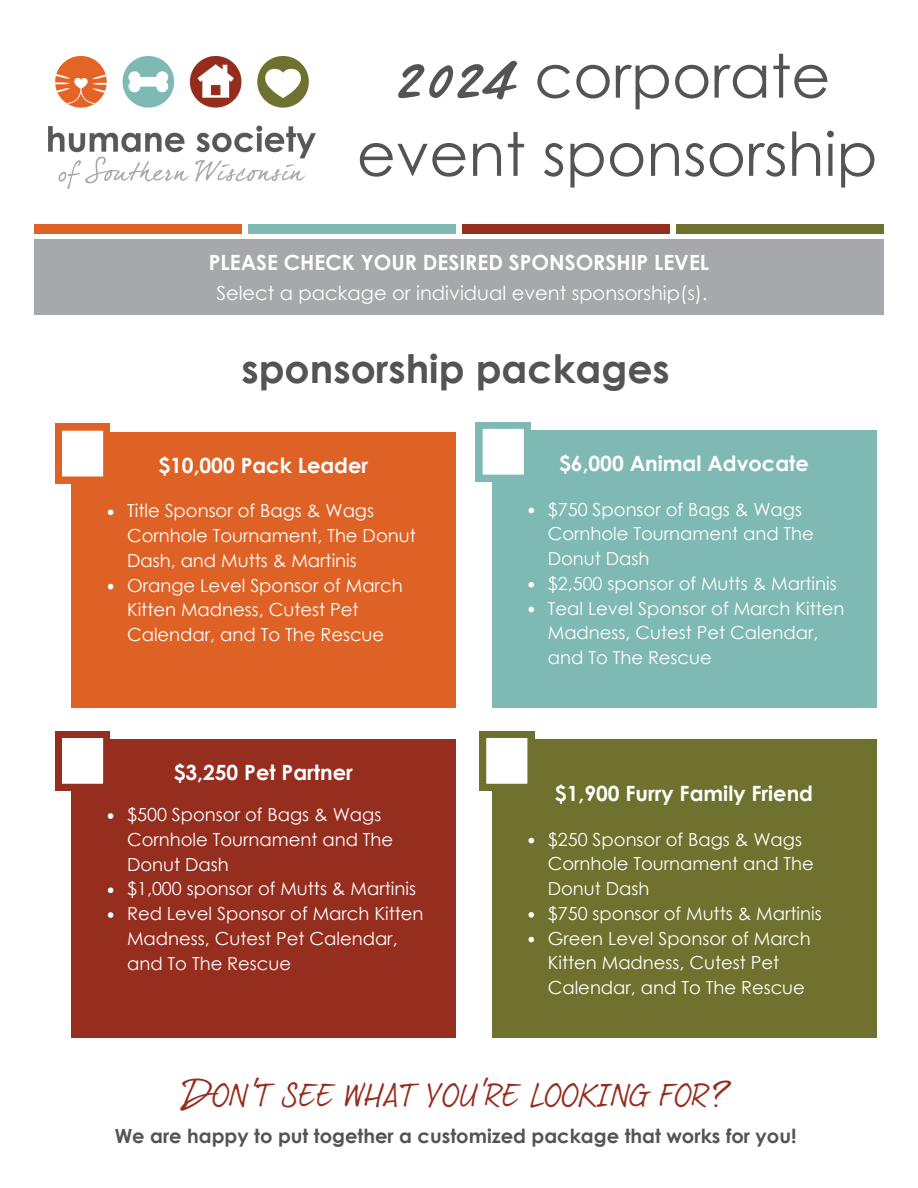
<style>
.page{position:relative;width:918px;height:1188px;background:#fff}
.page>*{position:absolute;margin:0;border:0;box-sizing:border-box;transform-origin:0 0}
.t1{font:92.4px "dear Joesmooth";color:#545454}
.t2{font:60.3px "Century Gothic";color:#545454}
.t3{font:40.5px "dear Joe 4 Smooth Plaincaps";color:#952e1f}
.t4{font:700 39.3px "Century Gothic";color:#545454}
.t5{font:700 21px "Century Gothic";color:#fff}
.t6{font:700 19.5px "Century Gothic";color:#545454}
.t7{font:19.5px "Century Gothic";color:#fff}
.t8{font:18px/24.8px "Century Gothic";color:#fff}
</style>
<div class="page">
<img style="left:48px;top:57px;width:267px;height:131px">
<div style="left:34px;top:224px;width:208px;height:10px;background:#de6226"></div>
<div style="left:248px;top:224px;width:208px;height:10px;background:#7fb9b4"></div>
<div style="left:462px;top:224px;width:207px;height:10px;background:#952e1f"></div>
<div style="left:676px;top:224px;width:208px;height:10px;background:#6f722f"></div>
<div style="left:34px;top:239px;width:850px;height:76px;background:#a6a8ab"></div>
<div style="left:71px;top:432px;width:385px;height:276px;background:#de6226"></div>
<svg style="left:55px;top:424px;width:55px;height:59px"></svg>
<svg style="left:108px;top:510px;width:5px;height:5px"></svg>
<svg style="left:108px;top:584px;width:5px;height:5px"></svg>
<div style="left:492px;top:430px;width:384px;height:278px;background:#7fb9b4"></div>
<svg style="left:476px;top:422px;width:55px;height:59px"></svg>
<svg style="left:528px;top:508px;width:6px;height:5px"></svg>
<svg style="left:528px;top:582px;width:6px;height:6px"></svg>
<svg style="left:528px;top:607px;width:6px;height:5px"></svg>
<div style="left:71px;top:740px;width:385px;height:298px;background:#952e1f"></div>
<svg style="left:55px;top:731px;width:55px;height:60px"></svg>
<svg style="left:108px;top:813px;width:5px;height:6px"></svg>
<svg style="left:108px;top:887px;width:5px;height:6px"></svg>
<svg style="left:108px;top:912px;width:5px;height:6px"></svg>
<div style="left:492px;top:740px;width:384px;height:298px;background:#6f722f"></div>
<svg style="left:480px;top:731px;width:54px;height:60px"></svg>
<svg style="left:528px;top:838px;width:6px;height:5px"></svg>
<svg style="left:528px;top:912px;width:6px;height:6px"></svg>
<svg style="left:528px;top:937px;width:6px;height:5px"></svg>
<p class="t2" style="left:534px;top:37px;width:298px">corporate</p>
<p class="t2" style="left:357px;top:115px;width:522px">event sponsorship</p>
<p class="t1" style="left:396px;top:11px;width:124px">2024</p>
<p class="t5" style="left:209px;top:249px;width:502px">PLEASE CHECK YOUR DESIRED SPONSORSHIP LEVEL</p>
<p class="t7" style="left:216px;top:280px;width:493px">Select a package or individual event sponsorship(s).</p>
<p class="t4" style="left:241px;top:344px;width:430px">sponsorship packages</p>
<p class="t5" style="left:158px;top:452px;width:211px">$10,000 Pack Leader</p>
<p class="t8" style="left:127px;top:498px;width:290px">Title Sponsor of Bags &amp; Wags<br>Cornhole Tournament, The Donut<br>Dash, and Mutts &amp; Martinis</p>
<p class="t8" style="left:127px;top:572px;width:277px">Orange Level Sponsor of March<br>Kitten Madness, Cutest Pet<br>Calendar, and To The Rescue</p>
<p class="t5" style="left:174px;top:759px;width:181px">$3,250 Pet Partner</p>
<p class="t8" style="left:127px;top:802px;width:268px">$500 Sponsor of Bags &amp; Wags<br>Cornhole Tournament and The<br>Donut Dash</p>
<p class="t8" style="left:127px;top:876px;width:290px">$1,000 sponsor of Mutts &amp; Martinis</p>
<p class="t8" style="left:127px;top:901px;width:298px">Red Level Sponsor of March Kitten<br>Madness, Cutest Pet Calendar, and To The Rescue</p>
<p class="t5" style="left:559px;top:450px;width:251px">$6,000 Animal Advocate</p>
<p class="t8" style="left:548px;top:496px;width:268px">$750 Sponsor of Bags &amp; Wags<br>Cornhole Tournament and The<br>Donut Dash</p>
<p class="t8" style="left:548px;top:570px;width:290px">$2,500 sponsor of Mutts &amp; Martinis</p>
<p class="t8" style="left:548px;top:595px;width:298px">Teal Level Sponsor of March Kitten<br>Madness, Cutest Pet Calendar, and To The Rescue</p>
<p class="t5" style="left:555px;top:780px;width:260px">$1,900 Furry Family Friend</p>
<p class="t8" style="left:548px;top:826px;width:268px">$250 Sponsor of Bags &amp; Wags<br>Cornhole Tournament and The<br>Donut Dash</p>
<p class="t8" style="left:548px;top:900px;width:275px">$750 sponsor of Mutts &amp; Martinis</p>
<p class="t8" style="left:548px;top:925px;width:264px">Green Level Sponsor of March<br>Kitten Madness, Cutest Pet<br>Calendar, and To The Rescue</p>
<p class="t3" style="left:182px;top:1068px;width:550px">Don't see what you're looking for?</p>
<p class="t6" style="left:115px;top:1123px;width:683px">We are happy to put together a customized package that works for you!</p>
</div>
